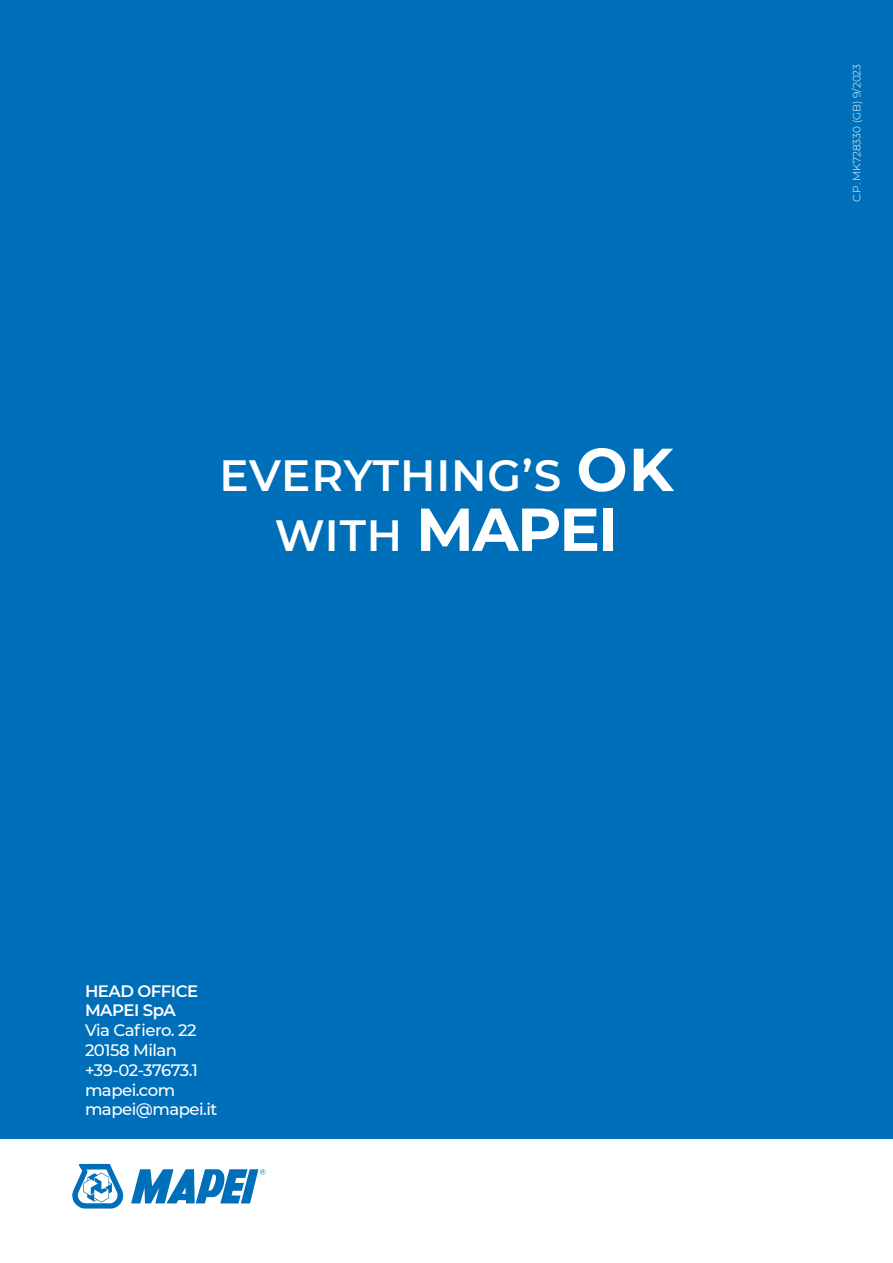
<style>
.page{position:relative;width:893px;height:1263px;background:#fff}
.page>*{position:absolute;margin:0;border:0;box-sizing:border-box;transform-origin:0 0}
.t1{font:700 60.45px "Montserrat";letter-spacing:-.025em;color:#fff}
.t2{font:600 43.65px "Montserrat";letter-spacing:.02em;color:#fff}
.t3{font:500 16.5px/19.8px "Montserrat";letter-spacing:-.03em;color:#fff}
.t4{font:600 16.5px/19.8px "Montserrat";letter-spacing:-.03em;color:#fff}
.t5{font:300 10.5px "Montserrat";color:#fff}
.s1{font-weight:700;font-size:60.45px}
.s2{font-weight:600;font-size:43.65px}
</style>
<div class="page">
<div style="left:0;top:0;width:893px;height:1140px;background:#006fb9"></div>
<svg style="left:131px;top:1169px;width:134px;height:34px"></svg>
<svg style="left:72px;top:1164px;width:51px;height:44px"></svg>
<h2 class="t2" style="left:219px;top:445px;width:456px">EVERYTHING’S <span class="s1">OK</span></h2>
<h1 class="t1" style="left:275px;top:486px;width:345px"><span class="s2">WITH</span> MAPEI</h1>
<p class="t4" style="left:85px;top:980px;width:115px">HEAD OFFICE<br>MAPEI SpA</p>
<p class="t3" style="left:85px;top:1020px;width:134px">Via Cafiero. 22<br>20158 Milan +39-02-37673.1 mapei.com mapei@mapei.it</p>
<p class="t5" style="left:850px;top:202px;width:140px;rotate:-90deg">C.P. MK728330 (GB) 9/2023</p>
</div>
